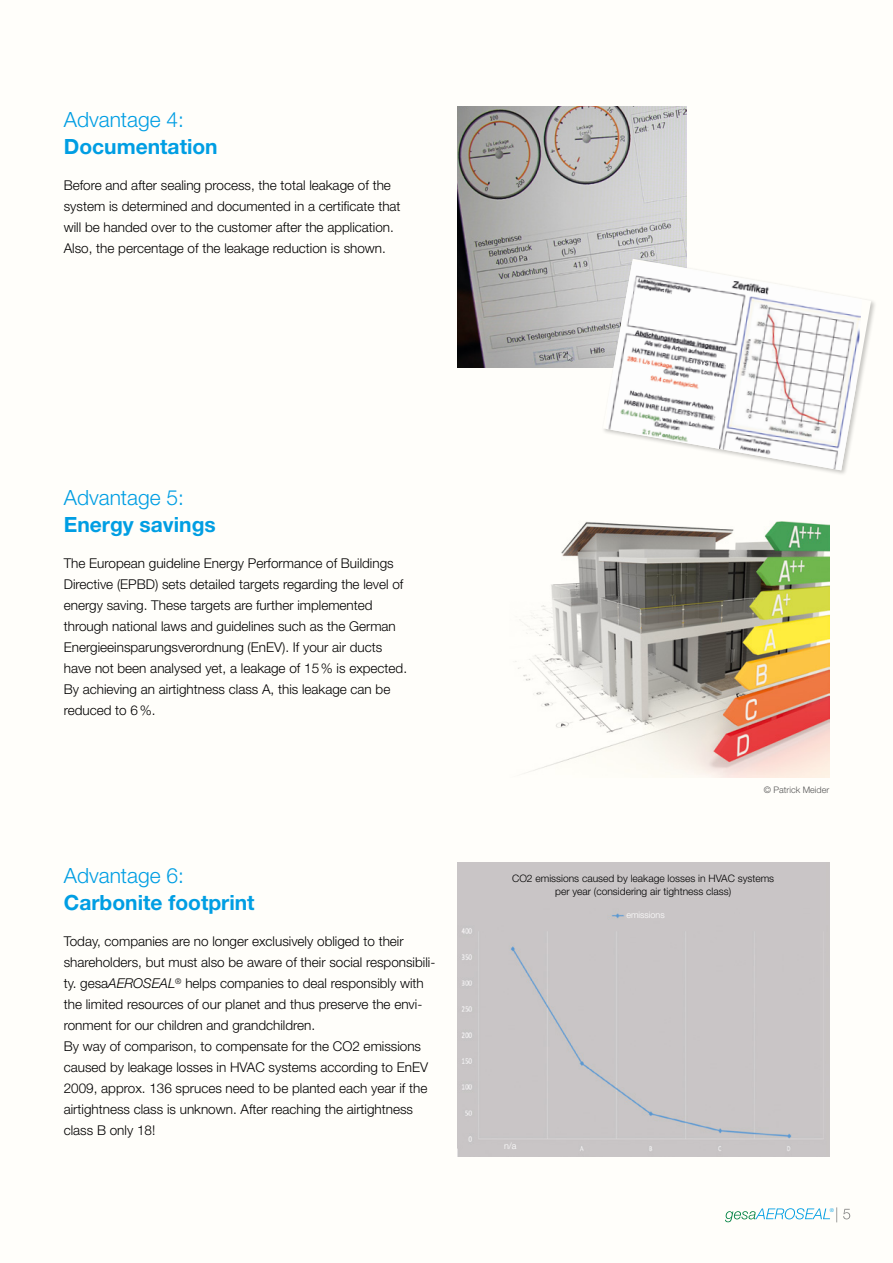
<style>
.page{position:relative;width:893px;height:1263px;background:#fffefa}
.page>*{position:absolute;margin:0;border:0;box-sizing:border-box;transform-origin:0 0}
.t1{font:700 21px "Helvetica Neue LT Std";color:#009ee3}
.t2{font:300 21px "Helvetica Neue LT Std";color:#009ee3}
.t3{font:300 13.5px/21px "Helvetica Neue LT Std";color:#000}
.t4{font:300 10.2px/13.5px "Helvetica Neue LT Std";color:#000;text-align:center}
.t5{font:300 9px "Helvetica Neue LT Std";color:#565656}
.t6{font:300 9px "Helvetica Neue LT Std";color:#fff}
.t7{font:italic 300 5.25px "Helvetica Neue LT Std";color:#009ee3}
.s1{font-style:italic}
</style>
<div class="page">
<svg style="left:836px;top:1207px;width:14px;height:15px"></svg>
<svg style="left:725px;top:1208px;width:105px;height:14px"></svg>
<img style="left:457px;top:106px;width:229px;height:261px">
<div style="left:601px;top:257px;width:276px;height:219px;background:#000;opacity:.22"></div>
<svg style="left:603px;top:259px;width:268px;height:211px"></svg>
<img style="left:606px;top:261px;width:256px;height:209px">
<div style="left:457px;top:862px;width:372px;height:294px;background:#c9c5c6"></div>
<div style="left:457px;top:484px;width:372px;height:294px;background:#fff"></div>
<img style="left:513px;top:521px;width:316px;height:257px">
<h1 class="t2" style="left:64px;top:107px;width:122px">Advantage 4:</h1>
<h1 class="t1" style="left:64px;top:134px;width:155px">Documentation</h1>
<p class="t3" style="left:64px;top:174px;width:338px">Before and after sealing process, the total leakage of the system is determined and documented in a certificate that will be handed over to the customer after the application.<br>Also, the percentage of the leakage reduction is shown.</p>
<h1 class="t2" style="left:64px;top:485px;width:122px">Advantage 5:</h1>
<h1 class="t1" style="left:64px;top:512px;width:154px">Energy savings</h1>
<p class="t3" style="left:64px;top:552px;width:345px">The European guideline Energy Performance of Buildings Directive (EPBD) sets detailed targets regarding the level of energy saving. These targets are further implemented through national laws and guidelines such as the German Energieeinsparungsverordnung (EnEV). If your air ducts have not been analysed yet, a leakage of 15% is expected.<br>By achieving an airtightness class A, this leakage can be reduced to 6%.</p>
<h1 class="t2" style="left:64px;top:863px;width:122px">Advantage 6:</h1>
<h1 class="t1" style="left:64px;top:890px;width:192px">Carbonite footprint</h1>
<p class="t3" style="left:64px;top:930px;width:373px">Today, companies are no longer exclusively obliged to their shareholders, but must also be aware of their social responsibili&shy;ty. gesa<span class="s1">AEROSEAL</span><sup>®</sup> helps companies to deal responsibly with the limited resources of our planet and thus preserve the envi&shy;ronment for our children and grandchildren.<br>By way of comparison, to compensate for the CO2 emissions caused by leakage losses in HVAC systems according to EnEV 2009, approx. 136 spruces need to be planted each year if the airtightness class is unknown. After reaching the airtightness class B only 18!</p>
<p class="t5" style="left:764px;top:784px;width:67px">© Patrick Meider</p>
<p class="t4" style="left:512px;top:871px;width:264px">CO2 emissions caused by leakage losses in HVAC systems per year (considering air tightness class)</p>
<p class="t6" style="left:626px;top:909px;width:40px">emissions</p>
<p class="t6" style="left:504px;top:1140px;width:14px">n/a</p>
<p class="t7" style="left:830px;top:1207px;width:6px">®</p>
</div>
